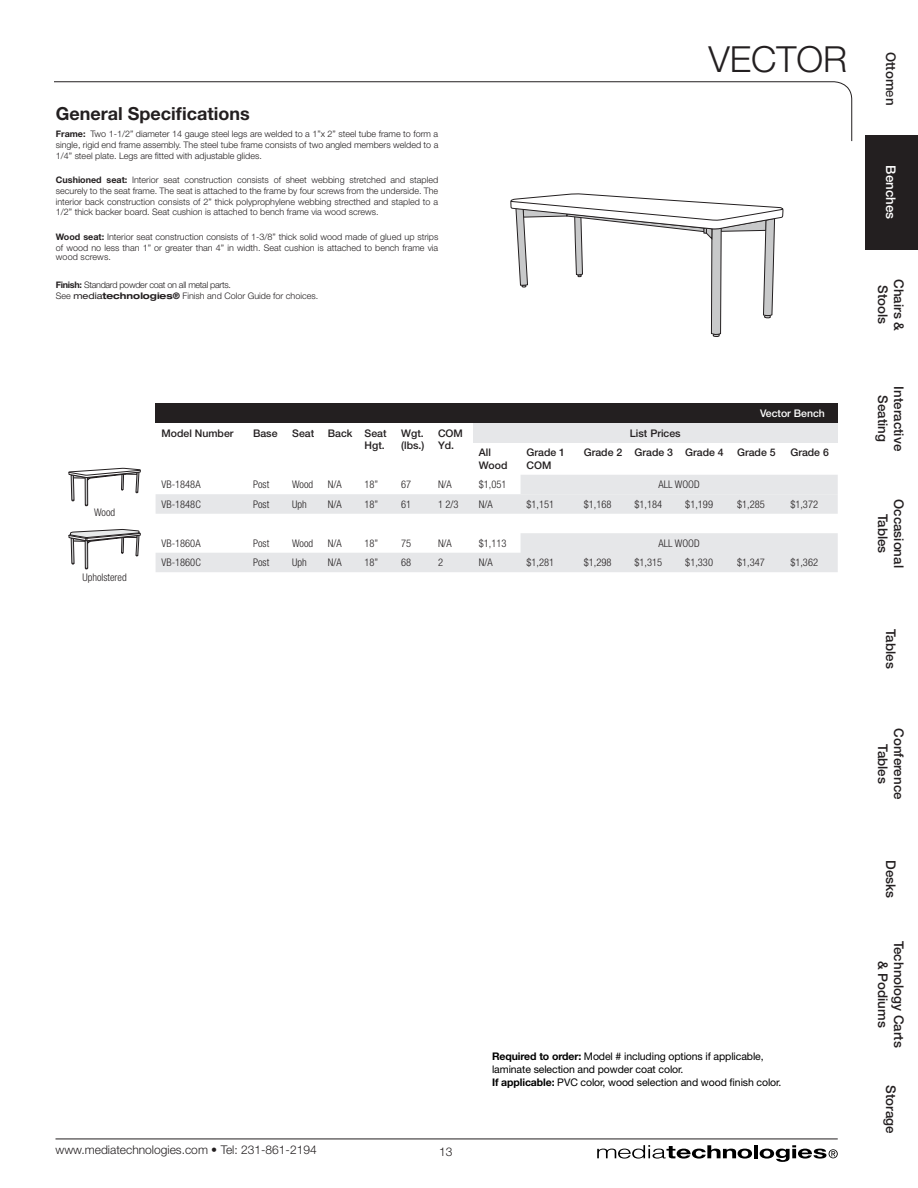
<style>
.page{position:relative;width:918px;height:1188px;background:#fff}
.page>*{position:absolute;margin:0;border:0;box-sizing:border-box;transform-origin:0 0}
.Product_Name_Page_Ti{font:300 36px "Helvetica Neue LT Std";color:#231f20}
.General_Specificatio{font:700 18px "Helvetica Neue LT Std";color:#231f20}
.t1{font:500 13.35px/16px "Helvetica Neue LT Std";color:#231f20;text-align:center}
.t2{font:500 13.35px "Helvetica Neue LT Std";color:#fff}
.t3{font:300 12px "Helvetica Neue LT Std";color:#231f20}
.Table_Body{font:300 condensed 10.5px "Helvetica Neue LT Std";color:#231f20}
.t4{font:10.5px/12.6px "Helvetica Neue LT Std";letter-spacing:-.01em;color:#000}
.Table_Column_Head{font:500 10.5px/12.6px "Helvetica Neue LT Std";color:#231f20}
.Table_Subhead{font:500 10.5px "Helvetica Neue LT Std";color:#fff}
.Spec_Text{font:300 9px/10.8px "Helvetica Neue LT Std";color:#231f20;text-align:justify}
.Spec_Text-2{font:300 9px "Helvetica Neue LT Std";letter-spacing:-.03em;color:#231f20}
.s1{font-weight:700}
.s2{font-weight:400;font-stretch:expanded}
.s3{font-weight:700;font-stretch:expanded}
.s4{font-weight:400}
</style>
<div class="page">
<svg style="left:597px;top:1145px;width:155px;height:14px"></svg>
<hr style="left:754px;top:1145px;width:4px;height:13px;background:#000">
<svg style="left:760px;top:1145px;width:78px;height:17px"></svg>
<hr style="left:56px;top:1139px;width:782px;height:1px;background:#231f20">
<svg style="left:54px;top:81px;width:798px;height:61px"></svg>
<div style="left:865px;top:135px;width:53px;height:114px;background:#231f20"></div>
<svg style="left:69px;top:468px;width:71px;height:38px"></svg>
<svg style="left:510px;top:194px;width:273px;height:143px"></svg>
<svg style="left:69px;top:529px;width:71px;height:40px"></svg>
<div style="left:156px;top:404px;width:682px;height:19px;background:#231f20"></div>
<div style="left:473px;top:423px;width:365px;height:20px;background:#e6e7e9"></div>
<svg style="left:156px;top:475px;width:682px;height:97px"></svg>
<div style="left:156px;top:494px;width:682px;height:20px;background:#e6e7e9"></div>
<p class="General_Specificatio" style="left:56px;top:103px;width:195px">General Specifications</p>
<p class="Spec_Text" style="left:56px;top:128px;width:384px"><span class="s1">Frame:</span> Two 1-1/2” diameter 14 gauge steel legs are welded to a 1”x 2” steel tube frame to form a single, rigid end frame assembly. The steel tube frame consists of two angled members welded to a 1/4” steel plate. Legs are fitted with adjustable glides.</p>
<p class="Spec_Text" style="left:56px;top:174px;width:384px"><span class="s1">Cushioned seat:</span> Interior seat construction consists of sheet webbing stretched and stapled securely to the seat frame. The seat is attached to the frame by four screws from the underside. The interior back construction consists of 2” thick polyprophylene webbing strecthed and stapled to a 1/2” thick backer board. Seat cushion is attached to bench frame via wood screws.</p>
<p class="Spec_Text" style="left:56px;top:231px;width:384px"><span class="s1">Wood seat:</span> Interior seat construction consists of 1-3/8” thick solid wood made of glued up strips of wood no less than 1” or greater than 4” in width. Seat cushion is attached to bench frame via</p>
<p class="Spec_Text" style="left:56px;top:251px;width:57px">wood screws.</p>
<p class="Spec_Text-2" style="left:56px;top:280px;width:177px"><span class="s1">Finish:</span> Standard powder coat on all metal parts.</p>
<p class="Spec_Text" style="left:56px;top:290px;width:264px">See <span class="s2">media</span><span class="s3">technologies®</span> Finish and Color Guide for choices.</p>
<p class="Product_Name_Page_Ti" style="left:708px;top:37px;width:140px">VECTOR</p>
<p class="Table_Subhead" style="left:760px;top:407px;width:66px">Vector Bench</p>
<p class="Table_Body" style="left:94px;top:506px;width:23px">Wood</p>
<p class="Table_Body" style="left:83px;top:571px;width:46px">Upholstered</p>
<p class="Table_Column_Head" style="left:162px;top:426px;width:73px">Model Number</p>
<p class="Table_Column_Head" style="left:253px;top:426px;width:26px">Base</p>
<p class="Table_Column_Head" style="left:292px;top:426px;width:23px">Seat</p>
<p class="Table_Column_Head" style="left:328px;top:426px;width:26px">Back</p>
<p class="Table_Column_Head" style="left:365px;top:426px;width:23px">Seat<br>Hgt.</p>
<p class="Table_Column_Head" style="left:401px;top:426px;width:25px">Wgt. (lbs.)</p>
<p class="Table_Column_Head" style="left:438px;top:426px;width:26px">COM<br>Yd.</p>
<p class="Table_Column_Head" style="left:630px;top:426px;width:52px">List Prices</p>
<p class="Table_Column_Head" style="left:479px;top:446px;width:30px">All<br>Wood</p>
<p class="Table_Column_Head" style="left:527px;top:446px;width:40px">Grade 1<br>COM</p>
<p class="Table_Column_Head" style="left:584px;top:446px;width:40px">Grade 2</p>
<p class="Table_Column_Head" style="left:635px;top:446px;width:40px">Grade 3</p>
<p class="Table_Column_Head" style="left:685px;top:446px;width:40px">Grade 4</p>
<p class="Table_Column_Head" style="left:737px;top:446px;width:40px">Grade 5</p>
<p class="Table_Column_Head" style="left:790px;top:446px;width:40px">Grade 6</p>
<p class="Table_Body" style="left:162px;top:478px;width:41px">VB-1848A</p>
<p class="Table_Body" style="left:253px;top:478px;width:18px">Post</p>
<p class="Table_Body" style="left:292px;top:478px;width:22px">Wood</p>
<p class="Table_Body" style="left:328px;top:478px;width:15px">N/A</p>
<p class="Table_Body" style="left:365px;top:478px;width:15px">18”</p>
<p class="Table_Body" style="left:401px;top:478px;width:12px">67</p>
<p class="Table_Body" style="left:438px;top:478px;width:15px">N/A</p>
<p class="Table_Body" style="left:479px;top:478px;width:29px">$1,051</p>
<p class="Table_Body" style="left:659px;top:478px;width:43px">ALL WOOD</p>
<p class="Table_Body" style="left:162px;top:498px;width:41px">VB-1848C</p>
<p class="Table_Body" style="left:253px;top:498px;width:18px">Post</p>
<p class="Table_Body" style="left:292px;top:498px;width:16px">Uph</p>
<p class="Table_Body" style="left:328px;top:498px;width:15px">N/A</p>
<p class="Table_Body" style="left:365px;top:498px;width:15px">18”</p>
<p class="Table_Body" style="left:401px;top:498px;width:12px">61</p>
<p class="Table_Body" style="left:438px;top:498px;width:22px">1 2/3</p>
<p class="Table_Body" style="left:479px;top:498px;width:15px">N/A</p>
<p class="Table_Body" style="left:527px;top:498px;width:29px">$1,151</p>
<p class="Table_Body" style="left:584px;top:498px;width:29px">$1,168</p>
<p class="Table_Body" style="left:635px;top:498px;width:29px">$1,184</p>
<p class="Table_Body" style="left:685px;top:498px;width:29px">$1,199</p>
<p class="Table_Body" style="left:737px;top:498px;width:29px">$1,285</p>
<p class="Table_Body" style="left:790px;top:498px;width:29px">$1,372</p>
<p class="Table_Body" style="left:162px;top:537px;width:41px">VB-1860A</p>
<p class="Table_Body" style="left:253px;top:537px;width:18px">Post</p>
<p class="Table_Body" style="left:292px;top:537px;width:22px">Wood</p>
<p class="Table_Body" style="left:328px;top:537px;width:15px">N/A</p>
<p class="Table_Body" style="left:365px;top:537px;width:15px">18”</p>
<p class="Table_Body" style="left:401px;top:537px;width:12px">75</p>
<p class="Table_Body" style="left:438px;top:537px;width:15px">N/A</p>
<p class="Table_Body" style="left:479px;top:537px;width:29px">$1,113</p>
<p class="Table_Body" style="left:659px;top:537px;width:43px">ALL WOOD</p>
<p class="Table_Body" style="left:162px;top:556px;width:41px">VB-1860C</p>
<p class="Table_Body" style="left:253px;top:556px;width:18px">Post</p>
<p class="Table_Body" style="left:292px;top:556px;width:16px">Uph</p>
<p class="Table_Body" style="left:328px;top:556px;width:15px">N/A</p>
<p class="Table_Body" style="left:365px;top:556px;width:15px">18”</p>
<p class="Table_Body" style="left:401px;top:556px;width:12px">68</p>
<p class="Table_Body" style="left:438px;top:556px;width:7px">2</p>
<p class="Table_Body" style="left:479px;top:556px;width:15px">N/A</p>
<p class="Table_Body" style="left:527px;top:556px;width:29px">$1,281</p>
<p class="Table_Body" style="left:584px;top:556px;width:29px">$1,298</p>
<p class="Table_Body" style="left:635px;top:556px;width:29px">$1,315</p>
<p class="Table_Body" style="left:685px;top:556px;width:29px">$1,330</p>
<p class="Table_Body" style="left:737px;top:556px;width:29px">$1,347</p>
<p class="Table_Body" style="left:790px;top:556px;width:29px">$1,362</p>
<p class="t4" style="left:492px;top:1050px;width:273px"><span class="s1">Required to order:</span> Model # including options if applicable, laminate selection and powder coat color.</p>
<p class="t4" style="left:492px;top:1075px;width:291px"><span class="s1">If applicable:</span> PVC color, wood selection and wood finish color.</p>
<h3 class="t3" style="left:56px;top:1142px;width:263px">www.mediatechnologies.com • Tel: 231-861-2194</h3>
<p class="t3" style="left:439px;top:1145px;width:15px">13</p>
<h3 class="t1" style="left:899px;top:52px;width:55px;rotate:90deg">Ottom<span class="s4">e</span>n</h3>
<h3 class="t2" style="left:899px;top:165px;width:55px;rotate:90deg">Benches</h3>
<h3 class="t1" style="left:907px;top:279px;width:54px;rotate:90deg">Chairs &amp;<br>Stools</h3>
<h3 class="t1" style="left:907px;top:386px;width:66px;rotate:90deg">Interactive<br>Seating</h3>
<h3 class="t1" style="left:907px;top:499px;width:70px;rotate:90deg">Occasional<br>Tables</h3>
<h3 class="t1" style="left:899px;top:629px;width:41px;rotate:90deg">Tables</h3>
<h3 class="t1" style="left:907px;top:728px;width:73px;rotate:90deg">Conference<br>Tables</h3>
<h3 class="t1" style="left:899px;top:860px;width:40px;rotate:90deg">Desks</h3>
<h3 class="t1" style="left:907px;top:941px;width:109px;rotate:90deg">Technology Carts &amp; Podiums</h3>
<h3 class="t1" style="left:899px;top:1085px;width:50px;rotate:90deg">Storage</h3>
</div>
